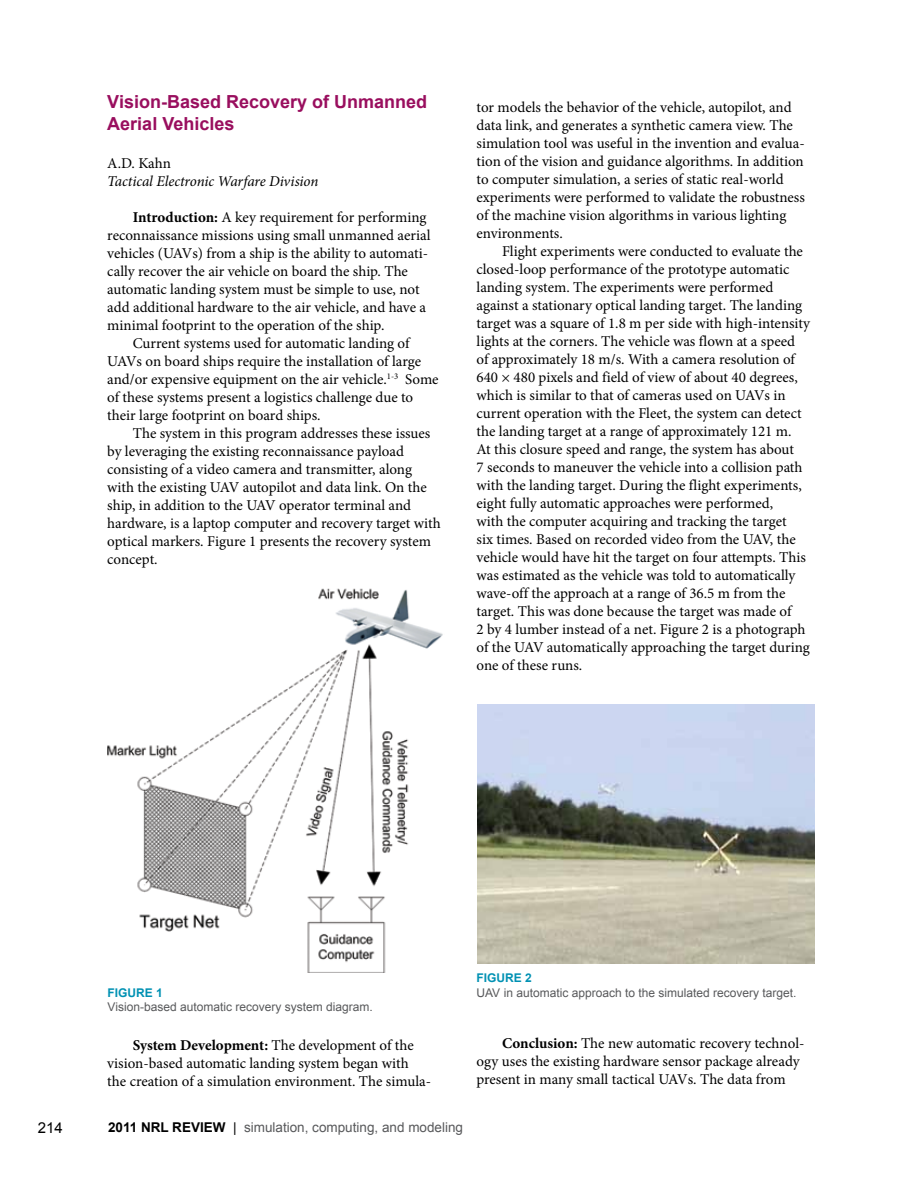
<style>
.page{position:relative;width:918px;height:1188px;background:#fff}
.page>*{position:absolute;margin:0;border:0;box-sizing:border-box;transform-origin:0 0}
.t1{font:700 18px/21.6px "Arial";color:#990e5e}
.t2{font:15px/18px "Minion Pro";color:#000}
.t3{font:italic 15px "Minion Pro";letter-spacing:-.01em;color:#000}
.t4{font:15px "Arial";color:#000}
.t5{font:13.5px "Arial";color:#58595b}
.t6{font:12px "Arial";color:#58595b}
.t7{font:700 12px "Arial";color:#0091b3}
.s1{font-weight:700}
.s2{font-weight:700;color:#000}
.s3{color:#000}
</style>
<div class="page">
<img style="left:107px;top:588px;width:336px;height:384px">
<img style="left:477px;top:705px;width:338px;height:259px">
<p class="t1" style="left:107px;top:91px;width:321px">Vision-Based Recovery of Unmanned<br>Aerial Vehicles</p>
<p class="t2" style="left:107px;top:154px;width:65px">A.D. Kahn</p>
<p class="t3" style="left:107px;top:171px;width:213px">Tactical Electronic Warfare Division</p>
<p class="t2" style="left:107px;top:208px;width:325px;text-indent:26px"><span class="s1">Introduction:</span> A key requirement for performing reconnaissance missions using small unmanned aerial vehicles (UAVs) from a ship is the ability to automati&shy;cally recover the air vehicle on board the ship. The automatic landing system must be simple to use, not add additional hardware to the air vehicle, and have a minimal footprint to the operation of the ship.</p>
<p class="t2" style="left:107px;top:334px;width:333px;text-indent:26px">Current systems used for automatic landing of UAVs on board ships require the installation of large and/or expensive equipment on the air vehicle.<sup>1-3</sup> Some of these systems present a logistics challenge due to their large footprint on board ships.</p>
<p class="t2" style="left:107px;top:424px;width:335px;text-indent:26px">The system in this program addresses these issues by leveraging the existing reconnaissance payload consisting of a video camera and transmitter, along with the existing UAV autopilot and data link. On the ship, in addition to the UAV operator terminal and hardware, is a laptop computer and recovery target with optical markers. Figure 1 presents the recovery system concept.</p>
<p class="t2" style="left:477px;top:98px;width:330px">tor models the behavior of the vehicle, autopilot, and data link, and generates a synthetic camera view. The simulation tool was useful in the invention and evalua&shy;tion of the vision and guidance algorithms. In addition to computer simulation, a series of static real-world experiments were performed to validate the robustness of the machine vision algorithms in various lighting environments.</p>
<p class="t2" style="left:477px;top:242px;width:335px;text-indent:26px">Flight experiments were conducted to evaluate the closed-loop performance of the prototype automatic landing system. The experiments were performed against a stationary optical landing target. The landing target was a square of 1.8 m per side with high-intensity lights at the corners. The vehicle was flown at a speed of approximately 18 m/s. With a camera resolution of 640 × 480 pixels and field of view of about 40 degrees, which is similar to that of cameras used on UAVs in current operation with the Fleet, the system can detect the landing target at a range of approximately 121 m.<br>At this closure speed and range, the system has about<br>7 seconds to maneuver the vehicle into a collision path with the landing target. During the flight experiments, eight fully automatic approaches were performed,<br>with the computer acquiring and tracking the target<br>six times. Based on recorded video from the UAV, the vehicle would have hit the target on four attempts. This was estimated as the vehicle was told to automatically wave-off the approach at a range of 36.5 m from the target. This was done because the target was made of<br>2 by 4 lumber instead of a net. Figure 2 is a photograph of the UAV automatically approaching the target during one of these runs.</p>
<p class="t7" style="left:108px;top:984px;width:57px">FIGURE 1</p>
<p class="t6" style="left:108px;top:999px;width:267px">Vision-based automatic recovery system diagram.</p>
<p class="t2" style="left:107px;top:1036px;width:325px;text-indent:26px"><span class="s1">System Development:</span> The development of the vision-based automatic landing system began with the creation of a simulation environment. The simula-</p>
<p class="t4" style="left:38px;top:1118px;width:27px">214</p>
<p class="t5" style="left:108px;top:1119px;width:357px"><span class="s2">2011 NRL REVIEW</span> <span class="s3">|</span> simulation, computing, and modeling</p>
<p class="t7" style="left:477px;top:970px;width:57px">FIGURE 2</p>
<p class="t6" style="left:477px;top:985px;width:321px">UAV in automatic approach to the simulated recovery target.</p>
<p class="t2" style="left:477px;top:1034px;width:329px;text-indent:26px"><span class="s1">Conclusion:</span> The new automatic recovery technol&shy;ogy uses the existing hardware sensor package already present in many small tactical UAVs. The data from</p>
</div>
